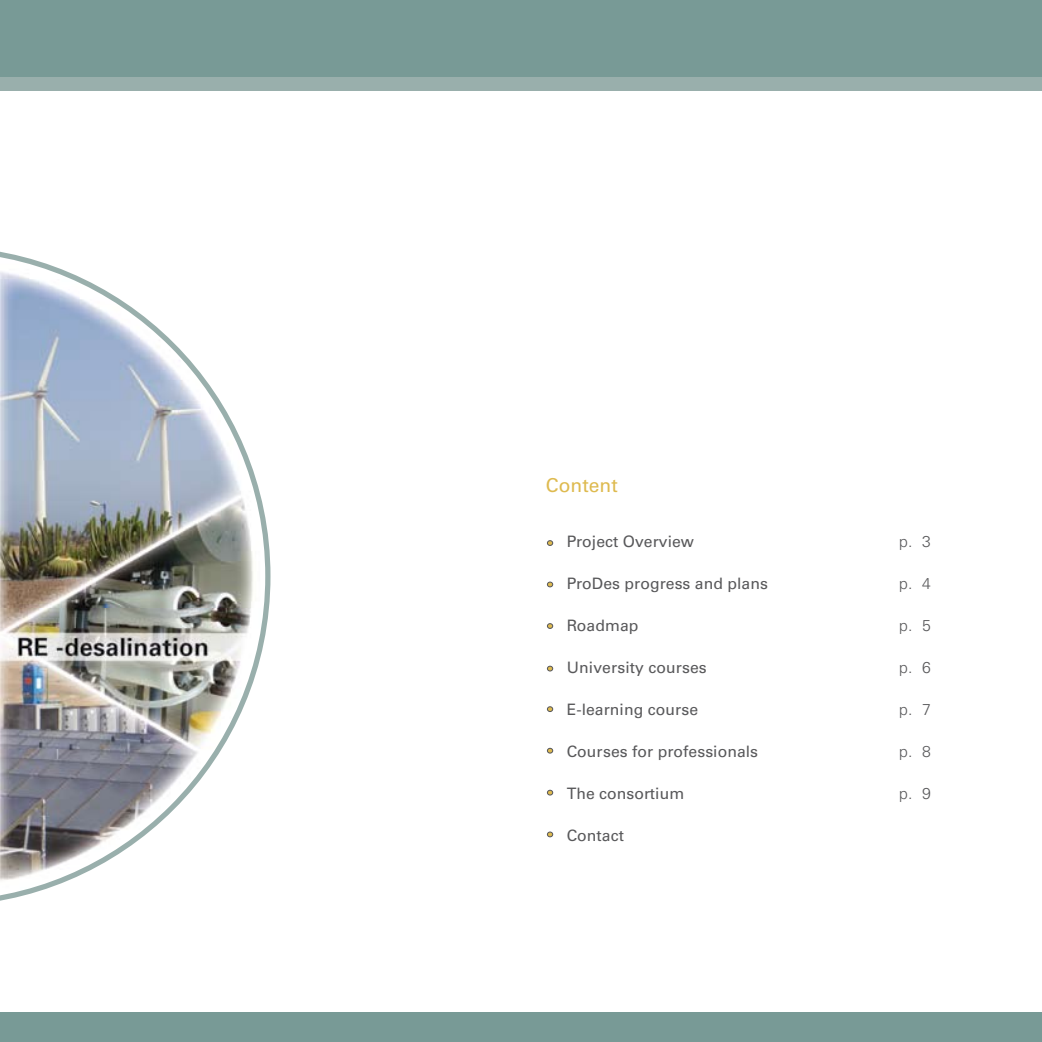
<style>
.page{position:relative;width:1042px;height:1042px;background:#fff}
.page>*{position:absolute;margin:0;border:0;box-sizing:border-box;transform-origin:0 0}
.t1{font:19.25px "Univers LT Std";letter-spacing:.005em;color:#deba4f}
.t2{font:15.75px "Univers LT Std";letter-spacing:.005em;color:#58585a}
.t3{font:300 15.75px "Univers LT Std";color:#58585a}
</style>
<div class="page">
<svg style="left:547px;top:540px;width:6px;height:6px"></svg>
<svg style="left:547px;top:581px;width:6px;height:6px"></svg>
<svg style="left:547px;top:623px;width:6px;height:6px"></svg>
<svg style="left:547px;top:666px;width:6px;height:5px"></svg>
<svg style="left:547px;top:706px;width:6px;height:6px"></svg>
<svg style="left:547px;top:748px;width:6px;height:5px"></svg>
<svg style="left:547px;top:790px;width:6px;height:5px"></svg>
<svg style="left:547px;top:831px;width:6px;height:6px"></svg>
<div style="left:0;top:1012px;width:1042px;height:30px;background:#789a96"></div>
<div style="left:0;top:63px;width:1042px;height:28px;background:#99afac"></div>
<div style="left:0;top:0;width:1042px;height:76px;background:#789a96"></div>
<img style="left:0;top:251px;width:270px;height:650px">
<p class="t1" style="left:546px;top:474px;width:73px">Content</p>
<p class="t2" style="left:567px;top:532px;width:129px">Project Overview</p>
<p class="t3" style="left:899px;top:532px;width:33px">p. 3</p>
<p class="t2" style="left:567px;top:574px;width:203px">ProDes progress and plans</p>
<p class="t3" style="left:899px;top:574px;width:33px">p. 4</p>
<p class="t2" style="left:567px;top:616px;width:73px">Roadmap</p>
<p class="t3" style="left:899px;top:616px;width:33px">p. 5</p>
<p class="t2" style="left:567px;top:658px;width:142px">University courses</p>
<p class="t3" style="left:899px;top:658px;width:33px">p. 6</p>
<p class="t2" style="left:567px;top:700px;width:133px">E-learning course</p>
<p class="t3" style="left:899px;top:700px;width:33px">p. 7</p>
<p class="t2" style="left:567px;top:742px;width:193px">Courses for professionals</p>
<p class="t3" style="left:899px;top:742px;width:33px">p. 8</p>
<p class="t2" style="left:567px;top:784px;width:119px">The consortium</p>
<p class="t3" style="left:899px;top:784px;width:33px">p. 9</p>
<p class="t2" style="left:567px;top:826px;width:59px">Contact</p>
</div>
